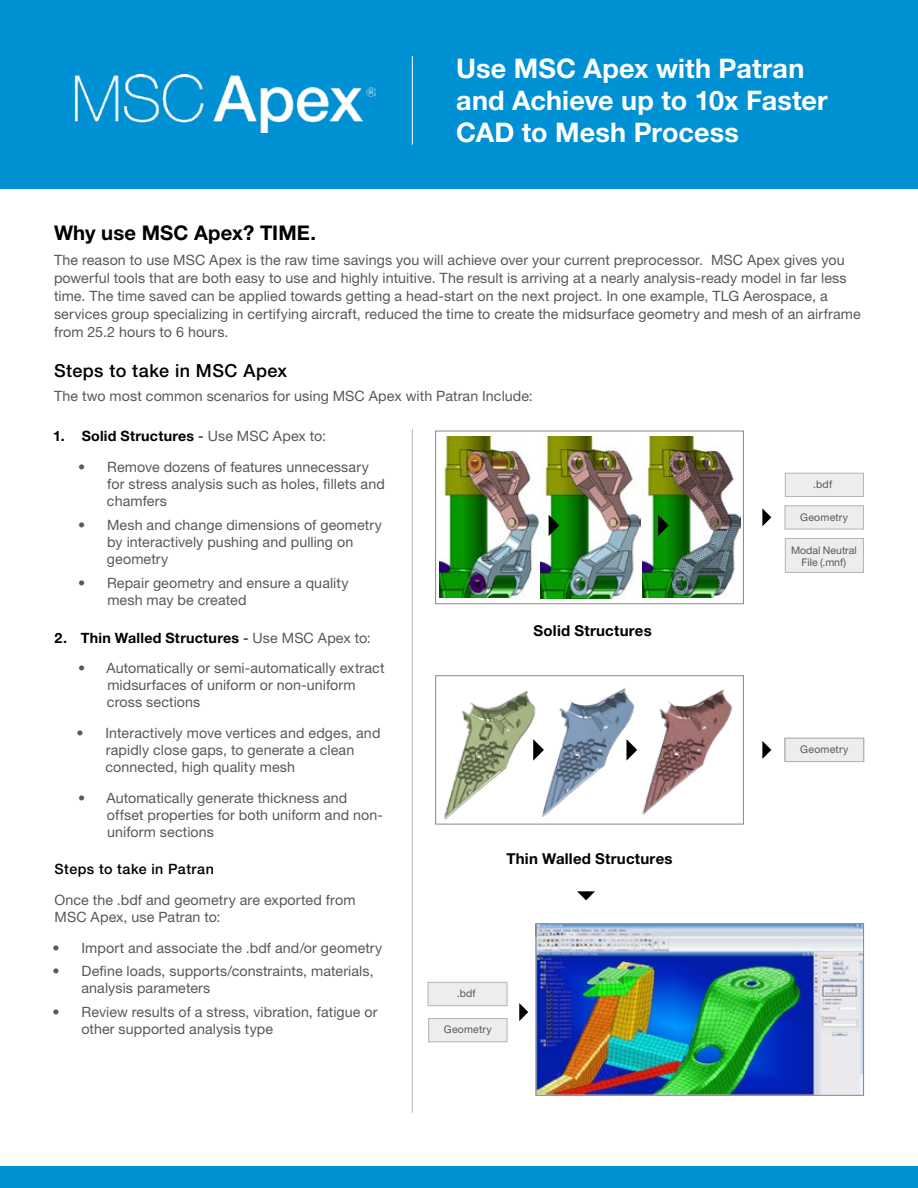
<style>
.page{position:relative;width:918px;height:1188px;background:#fff}
.page>*{position:absolute;margin:0;border:0;box-sizing:border-box;transform-origin:0 0}
.t1{font:700 27px/32.4px "Helvetica Neue LT Pro";letter-spacing:.005em;color:#fff}
.t2{font:700 20.25px "Helvetica Neue LT Pro";letter-spacing:.005em;color:#000}
.t3{font:500 18px "Helvetica Neue LT Pro";letter-spacing:.025em;color:#000}
.t4{font:700 15px "Helvetica Neue LT Pro";letter-spacing:.015em;color:#000}
.t5{font:15px "Helvetica Neue LT Pro";color:#58585a}
.t6{font:14.25px/17.1px "Helvetica Neue LT Pro";letter-spacing:.005em;color:#58585a}
.t7{font:700 14.25px "Helvetica Neue LT Pro";letter-spacing:.02em;color:#000}
.t8{font:500 14.25px "Helvetica Neue LT Pro";letter-spacing:.035em;color:#000}
.t9{font:10.5px/12px "Helvetica Neue LT Pro";letter-spacing:.015em;color:#58585a;text-align:center}
.s1{font-weight:400}
.s2{font-weight:400;color:#58585a}
</style>
<div class="page">
<div style="left:0;top:1166px;width:918px;height:22px;background:#0090d4"></div>
<img style="left:444px;top:687px;width:289px;height:133px">
<div style="left:435px;top:676px;width:309px;height:148px;border:1px solid #87888a"></div>
<div style="left:0;top:0;width:918px;height:189px;background:#0090d4"></div>
<div style="left:435px;top:431px;width:309px;height:173px;border:1px solid #87888a"></div>
<img style="left:439px;top:437px;width:201px;height:161px">
<img style="left:642px;top:437px;width:99px;height:161px">
<svg style="left:658px;top:515px;width:11px;height:21px"></svg>
<svg style="left:549px;top:515px;width:10px;height:21px"></svg>
<div style="left:785px;top:473px;width:79px;height:24px;background:#eceded;border:1px solid #b1b3b4"></div>
<div style="left:785px;top:538px;width:79px;height:35px;background:#eceded;border:1px solid #b1b3b4"></div>
<div style="left:785px;top:506px;width:79px;height:23px;background:#eceded;border:1px solid #b1b3b4"></div>
<svg style="left:762px;top:508px;width:9px;height:18px"></svg>
<img style="left:538px;top:925px;width:324px;height:169px">
<div style="left:536px;top:923px;width:328px;height:173px;border:1px solid #87888a"></div>
<svg style="left:519px;top:1003px;width:9px;height:18px"></svg>
<hr style="left:412px;top:429px;width:1px;height:684px;background:#b1b3b4">
<img style="left:75px;top:75px;width:300px;height:58px">
<hr style="left:412px;top:56px;width:1px;height:89px;background:#fff">
<div style="left:785px;top:738px;width:79px;height:24px;background:#eceded;border:1px solid #b1b3b4"></div>
<svg style="left:762px;top:741px;width:9px;height:18px"></svg>
<svg style="left:627px;top:739px;width:10px;height:22px"></svg>
<svg style="left:533px;top:739px;width:11px;height:22px"></svg>
<svg style="left:577px;top:891px;width:18px;height:9px"></svg>
<div style="left:428px;top:982px;width:79px;height:24px;background:#eceded;border:1px solid #b1b3b4"></div>
<div style="left:428px;top:1018px;width:79px;height:24px;background:#eceded;border:1px solid #b1b3b4"></div>
<h1 class="t1" style="left:456px;top:51px;width:373px">Use MSC Apex with Patran and Achieve up to 10x Faster<br>CAD to Mesh Process</h1>
<h2 class="t2" style="left:54px;top:220px;width:264px">Why use MSC Apex? TIME.</h2>
<p class="t6" style="left:54px;top:250px;width:808px;line-height:18px">The reason to use MSC Apex is the raw time savings you will achieve over your current preprocessor. MSC Apex gives you powerful tools that are both easy to use and highly intuitive. The result is arriving at a nearly analysis-ready model in far less time. The time saved can be applied towards getting a head-start on the next project. In one example, TLG Aerospace, a services group specializing in certifying aircraft, reduced the time to create the midsurface geometry and mesh of an airframe from 25.2 hours to 6 hours.</p>
<p class="t3" style="left:54px;top:360px;width:235px">Steps to take in MSC Apex</p>
<p class="t6" style="left:54px;top:387px;width:480px">The two most common scenarios for using MSC Apex with Patran Include:</p>
<p class="t7" style="left:53px;top:427px;width:274px">1. Solid Structures <span class="s1">-</span> <span class="s2">Use MSC Apex to:</span></p>
<p class="t6" style="left:107px;top:458px;width:279px;text-indent:-29px">• Remove dozens of features unnecessary for stress analysis such as holes, fillets and chamfers</p>
<p class="t6" style="left:107px;top:516px;width:276px;text-indent:-29px">• Mesh and change dimensions of geometry by interactively pushing and pulling on geometry</p>
<p class="t6" style="left:107px;top:574px;width:243px;text-indent:-29px">• Repair geometry and ensure a quality mesh may be created</p>
<p class="t7" style="left:55px;top:628px;width:318px">2. Thin Walled Structures <span class="s1">-</span> <span class="s2">Use MSC Apex to:</span></p>
<p class="t6" style="left:107px;top:659px;width:279px;text-indent:-29px">• Automatically or semi-automatically extract midsurfaces of uniform or non-uniform cross sections</p>
<p class="t6" style="left:105px;top:724px;width:277px;text-indent:-29px">• Interactively move vertices and edges, and rapidly close gaps, to generate a clean connected, high quality mesh</p>
<p class="t6" style="left:107px;top:789px;width:278px;text-indent:-29px">• Automatically generate thickness and offset properties for both uniform and non&shy;uniform sections</p>
<p class="t8" style="left:54px;top:861px;width:161px">Steps to take in Patran</p>
<p class="t6" style="left:54px;top:891px;width:303px">Once the .bdf and geometry are exported from<br>MSC Apex, use Patran to:</p>
<p class="t6" style="left:53px;top:939px;width:331px">• Import and associate the .bdf and/or geometry</p>
<p class="t6" style="left:81px;top:962px;width:294px;text-indent:-29px">• Define loads, supports/constraints, materials, analysis parameters</p>
<p class="t6" style="left:81px;top:1003px;width:298px;text-indent:-29px">• Review results of a stress, vibration, fatigue or other supported analysis type</p>
<p class="t4" style="left:534px;top:621px;width:120px">Solid Structures</p>
<p class="t4" style="left:506px;top:849px;width:168px">Thin Walled Structures</p>
<p class="t9" style="left:457px;top:987px;width:20px">.bdf</p>
<p class="t9" style="left:444px;top:1023px;width:50px">Geometry</p>
<p class="t9" style="left:813px;top:478px;width:20px">.bdf</p>
<p class="t9" style="left:800px;top:511px;width:50px">Geometry</p>
<p class="t9" style="left:791px;top:544px;width:67px">Modal Neutral<br>File (.mnf)</p>
<p class="t5" style="left:811px;top:741px;width:28px">.bdf</p>
<p class="t9" style="left:800px;top:743px;width:50px">Geometry</p>
</div>
